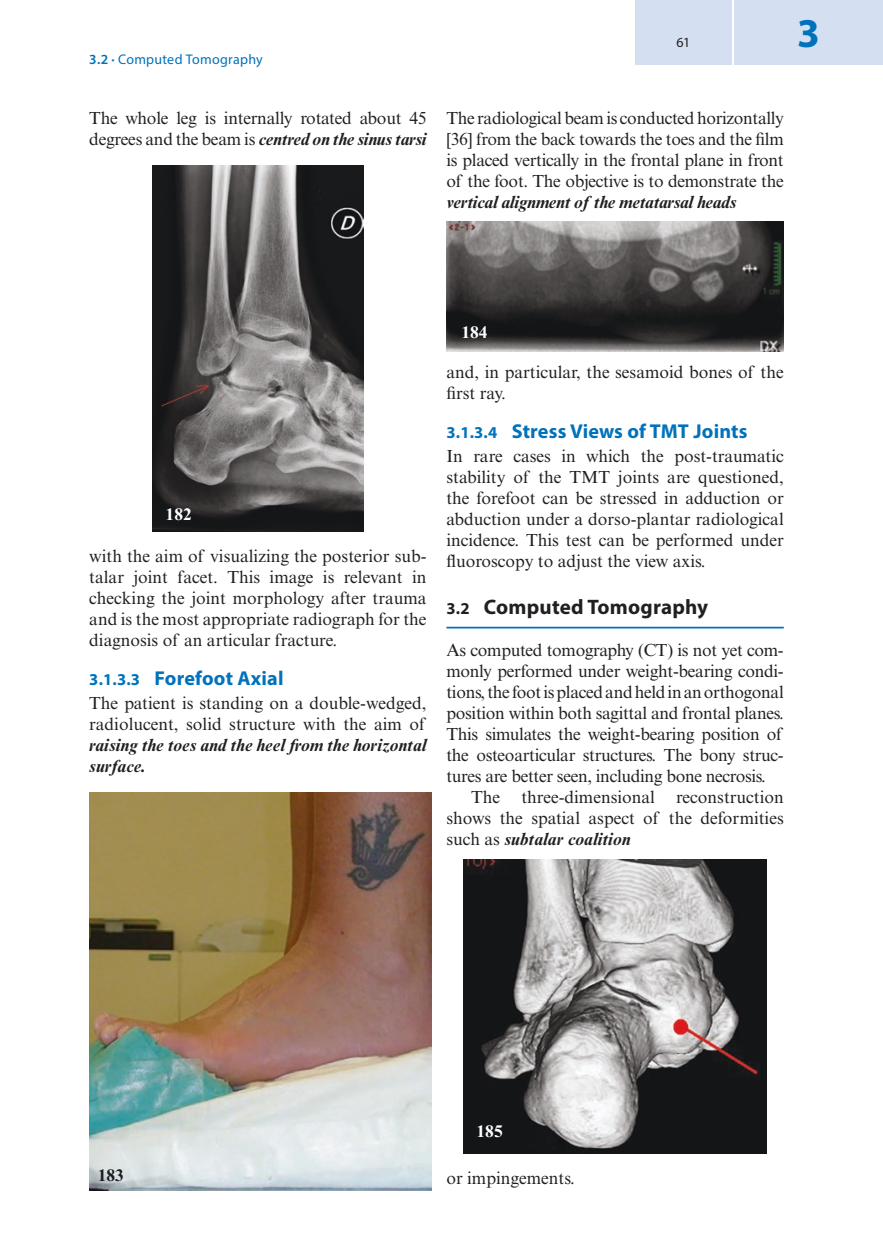
<style>
.page{position:relative;width:883px;height:1260px;background:#fff}
.page>*{position:absolute;margin:0;border:0;box-sizing:border-box;transform-origin:0 0}
.t1{font:700 41.12px "Myriad Pro";color:#0072bc}
._1_hd{font:700 21px "Myriad Pro";letter-spacing:.01em;color:#231f20}
._3_hd{font:700 20.12px "Myriad Pro";letter-spacing:.01em;color:#0072bc}
.Text_flush{font:17.5px/21px "Times New Roman MT Std";color:#231f20;text-align:justify}
.Text{font:17.5px/21px "Times New Roman MT Std";color:#231f20;text-align:justify}
.t2{font:17.5px "Times New Roman PS Bold MT19";color:#fff}
.t3{font:17.5px "Times New Roman PS Bold MT20";color:#1d1e1f}
.t4{font:17.5px "Times New Roman PS Bold MT21";color:#fff}
.t5{font:17.5px "Times New Roman PS Bold MT22";color:#fff}
.t6{font:14px "Myriad Pro";letter-spacing:.02em;color:#0072bc}
.t7{font:14px "Myriad Pro";color:#231f20}
.s1{font-weight:600}
.s2{font-weight:700;font-style:italic}
.s3{font-size:16.62px}
</style>
<div class="page">
<div style="left:635px;top:0;width:97px;height:64px;background:#d4e0f1"></div>
<div style="left:734px;top:0;width:149px;height:64px;background:#d4e0f1"></div>
<img style="left:153px;top:166px;width:210px;height:365px">
<img style="left:89px;top:793px;width:342px;height:398px">
<hr style="left:446px;top:627px;width:338px;height:1px;background:#0072bc">
<img style="left:447px;top:222px;width:337px;height:130px">
<img style="left:463px;top:859px;width:304px;height:294px">
<p class="t6" style="left:89px;top:51px;width:175px"><span class="s1">3.2 ·</span> Computed Tomography</p>
<p class="Text_flush" style="left:89px;top:108px;width:339px">The whole leg is internally rotated about 45 degrees and the beam is <span class="s2">centred on the sinus tarsi</span></p>
<p class="t7" style="left:676px;top:34px;width:15px">61</p>
<h1 class="t1" style="left:797px;top:6px;width:24px">3</h1>
<p class="Text_flush" style="left:446px;top:108px;width:339px">The radiological beam is conducted horizontally [36] from the back towards the toes and the film is placed vertically in the frontal plane in front of the foot. The objective is to demonstrate the <span class="s2">vertical alignment of the metatarsal heads</span></p>
<p class="t2" style="left:166px;top:504px;width:28px">182</p>
<p class="Text_flush" style="left:89px;top:546px;width:339px">with the aim of visualizing the posterior sub&shy;talar joint facet. This image is relevant in checking the joint morphology after trauma and is the most appropriate radiograph for the diagnosis of an articular fracture.</p>
<h4 class="_3_hd" style="left:89px;top:665px;width:196px"><span class="s3">3.1.3.3</span> Forefoot Axial</h4>
<p class="Text_flush" style="left:89px;top:693px;width:339px">The patient is standing on a double-wedged, radiolucent, solid structure with the aim of <span class="s2">raising the toes and the heel from the horizontal surface.</span></p>
<p class="t4" style="left:461px;top:322px;width:28px">184</p>
<p class="Text_flush" style="left:446px;top:362px;width:339px">and, in particular, the sesamoid bones of the first ray.</p>
<h4 class="_3_hd" style="left:446px;top:418px;width:303px"><span class="s3">3.1.3.4</span> Stress Views of TMT Joints</h4>
<p class="Text_flush" style="left:446px;top:446px;width:339px">In rare cases in which the post-traumatic stability of the TMT joints are questioned, the forefoot can be stressed in adduction or abduction under a dorso-plantar radiological incidence. This test can be performed under fluoroscopy to adjust the view axis.</p>
<h2 class="_1_hd" style="left:446px;top:594px;width:263px"><span class="s3">3.2</span> Computed Tomography</h2>
<p class="Text_flush" style="left:446px;top:640px;width:339px">As computed tomography (CT) is not yet com&shy;monly performed under weight-bearing condi&shy;tions, the foot is placed and held in an orthogonal position within both sagittal and frontal planes.<br>This simulates the weight-bearing position of the osteoarticular structures. The bony struc&shy;tures are better seen, including bone necrosis.</p>
<p class="Text" style="left:446px;top:787px;width:339px;text-indent:25px">The three-dimensional reconstruction shows the spatial aspect of the deformities such as <span class="s2">subtalar coalition</span></p>
<p class="t3" style="left:98px;top:1166px;width:28px">183</p>
<p class="t5" style="left:477px;top:1122px;width:28px">185</p>
<p class="Text_flush" style="left:446px;top:1168px;width:130px">or impingements.</p>
</div>
